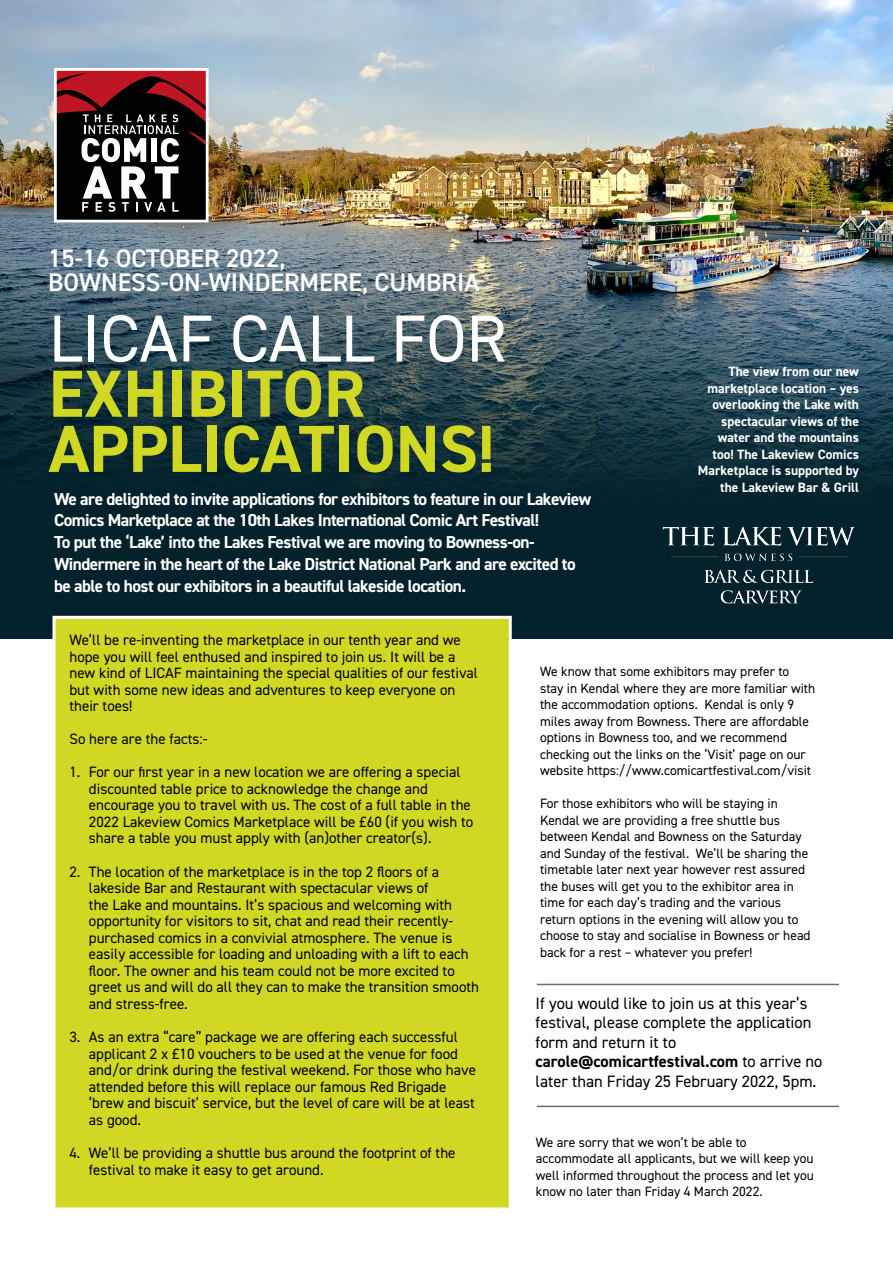
<style>
.page{position:relative;width:893px;height:1263px;background:#fff}
.page>*{position:absolute;margin:0;border:0;box-sizing:border-box;transform-origin:0 0}
.t1{font:700 66.75px/55.1px "DIN2014";color:#d1d823}
.t2{font:66.75px "DIN2014";color:#fff}
.t3{font:600 25.5px/23.4px "DIN2014";color:#fff}
.t4{font:700 17.4px/21.8px "DIN2014";letter-spacing:-.03em;color:#fff}
.t5{font:16.5px/19.5px "DIN2014";color:#000}
.t6{font:15px/16.5px "DIN2014";color:#000}
.t7{font:13.5px/16.5px "DIN2014";color:#000}
.t8{font:700 13.5px/16.5px "DIN2014";color:#fff;text-align:right}
.s1{font-weight:700}
</style>
<div class="page">
<div style="left:0;top:0;width:893px;height:639px;background:#04222c"></div>
<img style="left:0;top:0;width:893px;height:491px">
<img style="left:662px;top:526px;width:193px;height:78px">
<div style="left:52px;top:616px;width:460px;height:594px;background:#d1d823;border:3px solid #fff"></div>
<svg style="left:58px;top:73px;width:147px;height:145px;background:#4b2e30"></svg>
<div style="left:54px;top:68px;width:155px;height:154px;border:3px solid #fff"></div>
<hr style="left:537px;top:984px;width:302px;height:1px;background:#6d6d6c">
<hr style="left:537px;top:1106px;width:302px;height:1px;background:#6d6d6c">
<h2 class="t3" style="left:48px;top:246px;width:433px">15-16 OCTOBER 2022,<br>BOWNESS-ON-WINDERMERE, CUMBRIA</h2>
<h1 class="t2" style="left:49px;top:297px;width:459px">LICAF CALL FOR</h1>
<h1 class="t1" style="left:49px;top:365px;width:447px">EXHIBITOR<br>APPLICATIONS!</h1>
<p class="t4" style="left:54px;top:488px;width:539px">We are delighted to invite applications for exhibitors to feature in our Lakeview Comics Marketplace at the 10th Lakes International Comic Art Festival!<br>To put the ‘Lake’ into the Lakes Festival we are moving to Bowness-on-Windermere in the heart of the Lake District National Park and are excited to be able to host our exhibitors in a beautiful lakeside location.</p>
<p class="t8" style="left:698px;top:363px;width:163px">The view from our new marketplace location – yes overlooking the Lake with spectacular views of the water and the mountains too! The Lakeview Comics<br>Marketplace is supported by the Lakeview Bar &amp; Grill</p>
<p class="t6" style="left:69px;top:632px;width:410px">We’ll be re-inventing the marketplace in our tenth year and we hope you will feel enthused and inspired to join us. It will be a new kind of LICAF maintaining the special qualities of our festival but with some new ideas and adventures to keep everyone on their toes!</p>
<p class="t6" style="left:69px;top:731px;width:140px">So here are the facts:-</p>
<p class="t6" style="left:89px;top:764px;width:386px;text-indent:-20px">1. For our first year in a new location we are offering a special discounted table price to acknowledge the change and encourage you to travel with us. The cost of a full table in the 2022 Lakeview Comics Marketplace will be £60 (if you wish to share a table you must apply with (an)other creator(s).</p>
<p class="t6" style="left:89px;top:863px;width:392px;text-indent:-20px">2. The location of the marketplace is in the top 2 floors of a lakeside Bar and Restaurant with spectacular views of<br>the Lake and mountains. It’s spacious and welcoming with opportunity for visitors to sit, chat and read their recently&shy;purchased comics in a convivial atmosphere. The venue is easily accessible for loading and unloading with a lift to each floor. The owner and his team could not be more excited to greet us and will do all they can to make the transition smooth and stress-free.</p>
<p class="t6" style="left:89px;top:1029px;width:388px;text-indent:-20px">3. As an extra “care” package we are offering each successful applicant 2 x £10 vouchers to be used at the venue for food and/or drink during the festival weekend. For those who have attended before this will replace our famous Red Brigade ‘brew and biscuit’ service, but the level of care will be at least as good.</p>
<p class="t6" style="left:89px;top:1145px;width:368px;text-indent:-20px">4. We’ll be providing a shuttle bus around the footprint of the festival to make it easy to get around.</p>
<p class="t7" style="left:540px;top:663px;width:277px">We know that some exhibitors may prefer to stay in Kendal where they are more familiar with the accommodation options. Kendal is only 9 miles away from Bowness. There are affordable options in Bowness too, and we recommend checking out the links on the ‘Visit’ page on our website https://www.comicartfestival.com/visit</p>
<p class="t7" style="left:540px;top:795px;width:272px">For those exhibitors who will be staying in Kendal we are providing a free shuttle bus between Kendal and Bowness on the Saturday and Sunday of the festival. We’ll be sharing the timetable later next year however rest assured the buses will get you to the exhibitor area in time for each day’s trading and the various return options in the evening will allow you to choose to stay and socialise in Bowness or head back for a rest – whatever you prefer!</p>
<p class="t5" style="left:536px;top:993px;width:288px">If you would like to join us at this year’s festival, please complete the application form and return it to <span class="s1">carole@comicartfestival.com</span> to arrive no later than Friday 25 February 2022, 5pm.</p>
<p class="t7" style="left:536px;top:1133px;width:280px">We are sorry that we won’t be able to accommodate all applicants, but we will keep you well informed throughout the process and let you know no later than Friday 4 March 2022.</p>
</div>
